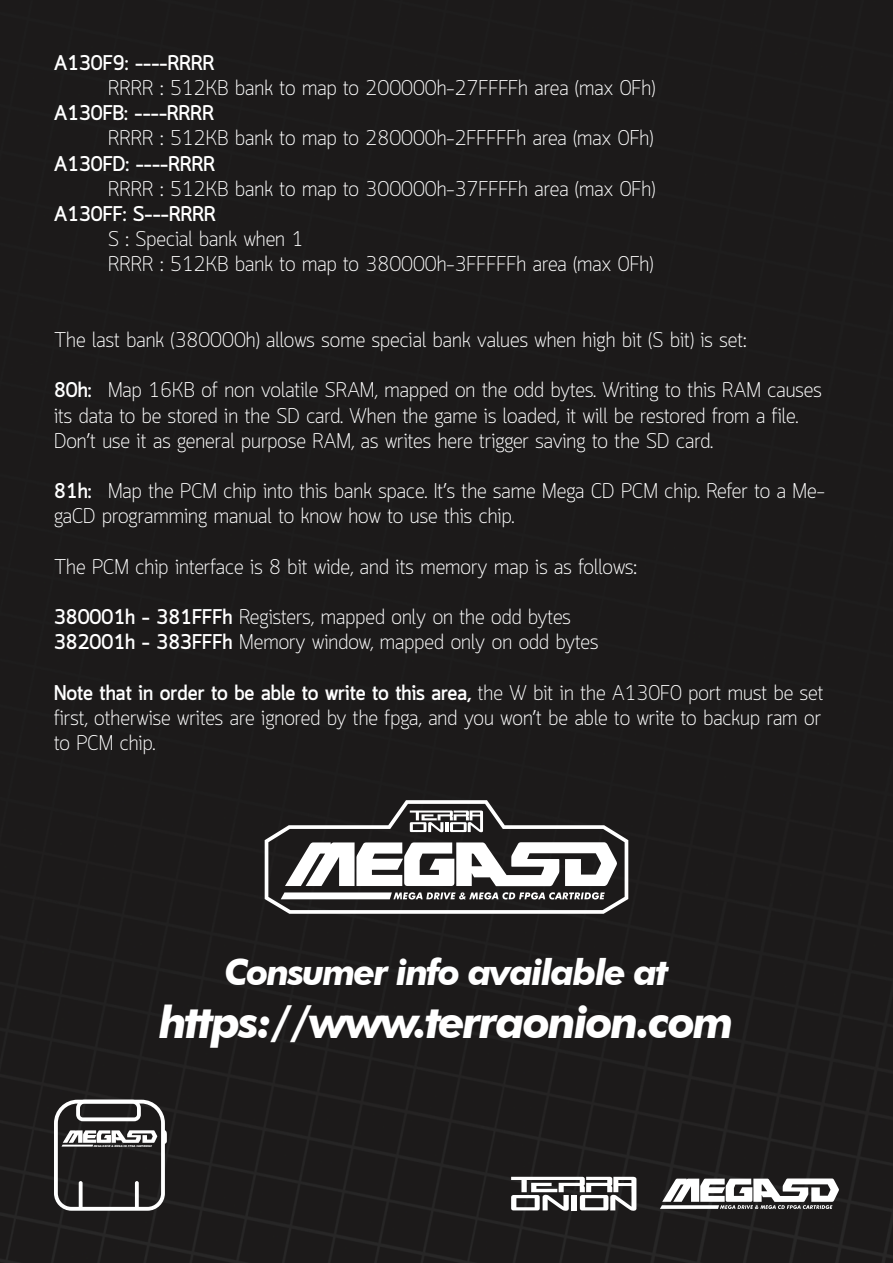
<style>
.page{position:relative;width:893px;height:1263px;background:#1c1a1a}
.page>*{position:absolute;margin:0;border:0;box-sizing:border-box;transform-origin:0 0}
.t1{font:italic 700 44.55px "Futura BT";letter-spacing:-.05em;color:#fff}
.t2{font:italic 700 36.15px "Futura BT";letter-spacing:-.05em;color:#fff}
.t3{font:300 21px/25.2px "Quark";color:#fff}
.t4{font:700 21px "Quark";color:#fff}
.t5{font:italic 700 2.7px "Futura BT";color:#fff}
.s1{font-weight:700}
</style>
<div class="page">
<svg style="left:511px;top:1177px;width:125px;height:34px"></svg>
<svg style="left:660px;top:1178px;width:179px;height:31px"></svg>
<svg style="left:265px;top:800px;width:363px;height:114px"></svg>
<svg style="left:54px;top:1100px;width:113px;height:111px"></svg>
<p class="t4" style="left:54px;top:50px;width:162px">A130F9: ----RRRR</p>
<p class="t3" style="left:108px;top:77px;width:549px">RRRR : 512KB bank to map to 200000h-27FFFFh area (max 0Fh)</p>
<p class="t4" style="left:54px;top:101px;width:162px">A130FB: ----RRRR</p>
<p class="t3" style="left:108px;top:127px;width:547px">RRRR : 512KB bank to map to 280000h-2FFFFFh area (max 0Fh)</p>
<p class="t4" style="left:54px;top:151px;width:163px">A130FD: ----RRRR</p>
<p class="t3" style="left:108px;top:178px;width:549px">RRRR : 512KB bank to map to 300000h-37FFFFh area (max 0Fh)</p>
<p class="t4" style="left:54px;top:201px;width:163px">A130FF: S---RRRR</p>
<p class="t3" style="left:108px;top:228px;width:547px">S : Special bank when 1<br>RRRR : 512KB bank to map to 380000h-3FFFFFh area (max 0Fh)</p>
<p class="t3" style="left:54px;top:329px;width:694px">The last bank (380000h) allows some special bank values when high bit (S bit) is set:</p>
<p class="t3" style="left:54px;top:379px;width:769px"><span class="s1">80h:</span> Map 16KB of non volatile SRAM, mapped on the odd bytes. Writing to this RAM causes its data to be stored in the SD card. When the game is loaded, it will be restored from a file.<br>Don’t use it as general purpose RAM, as writes here trigger saving to the SD card.</p>
<p class="t3" style="left:54px;top:480px;width:772px"><span class="s1">81h:</span> Map the PCM chip into this bank space. It’s the same Mega CD PCM chip. Refer to a Me&shy;gaCD programming manual to know how to use this chip.</p>
<p class="t3" style="left:54px;top:556px;width:585px">The PCM chip interface is 8 bit wide, and its memory map is as follows:</p>
<p class="t3" style="left:54px;top:606px;width:546px"><span class="s1">380001h - 381FFFh</span> Registers, mapped only on the odd bytes<br><span class="s1">382001h - 383FFFh</span> Memory window, mapped only on odd bytes</p>
<p class="t3" style="left:54px;top:682px;width:771px;text-align:justify"><span class="s1">Note that in order to be able to write to this area,</span> the W bit in the A130F0 port must be set first, otherwise writes are ignored by the fpga, and you won’t be able to write to backup ram or to PCM chip.</p>
<h2 class="t2" style="left:225px;top:950px;width:445px">Consumer info available at</h2>
<h1 class="t1" style="left:159px;top:995px;width:576px">https://www.terraonion.com</h1>
<p class="t5" style="left:94px;top:1144px;width:60px">MEGA DRIVE &amp; MEGA CD FPGA CARTRIDGE</p>
</div>
